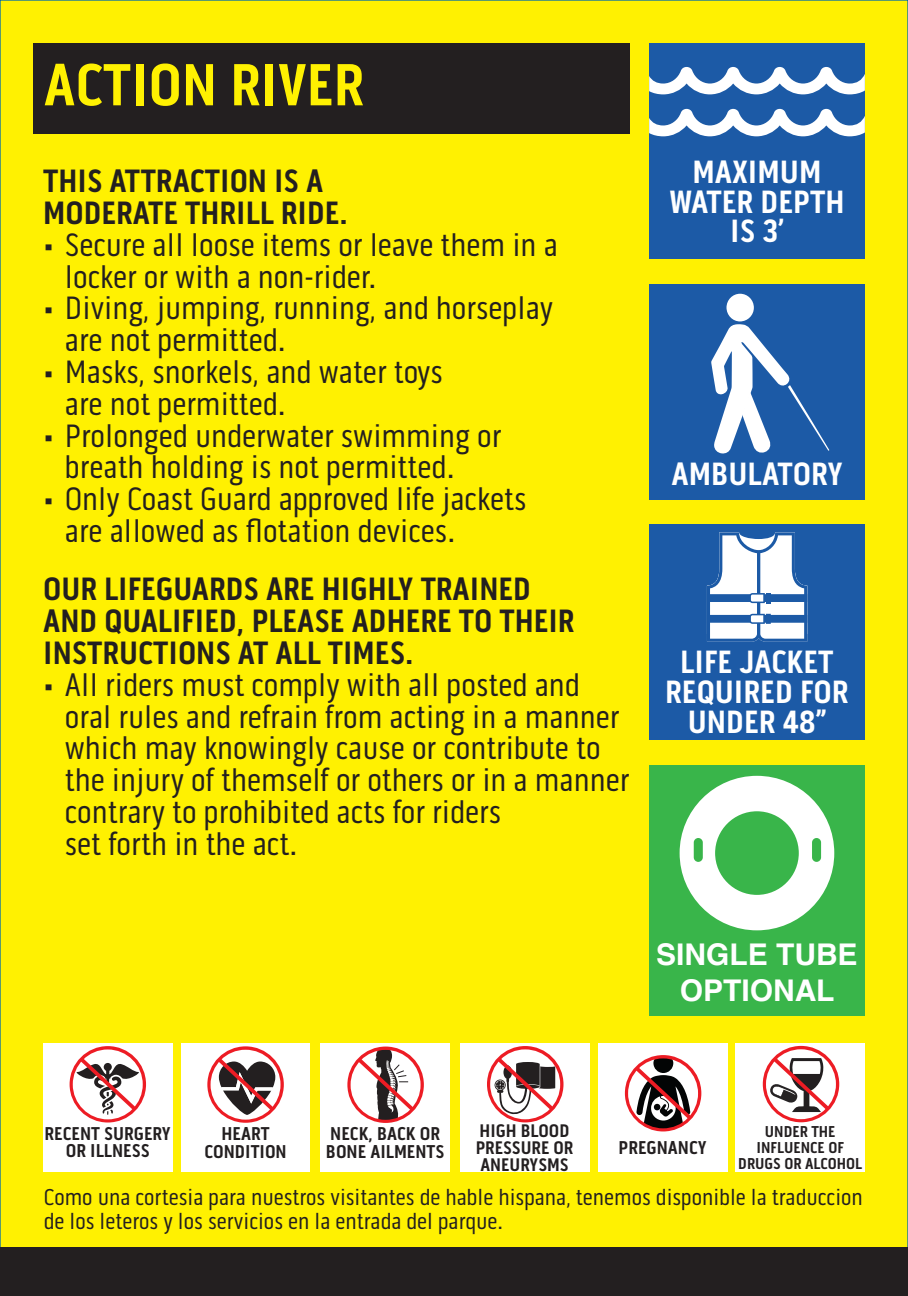
<style>
.page{position:relative;width:908px;height:1296px;background:#fff}
.page>*{position:absolute;margin:0;border:0;box-sizing:border-box;transform-origin:0 0}
.t1{font:700 60.6px "Pill Gothic 300 mg";color:#fff101}
.t2{font:33px "Pill Gothic 300 mg";color:#231f20}
.t3{font:700 33px/31.8px "Pill Gothic 300 mg";color:#231f20}
.t4{font:700 32.91px/29.9px "Pill Gothic 300 mg";color:#fff;text-align:center}
.t5{font:700 29.91px/35.9px "Helvetica";color:#fff;text-align:center}
.t6{font:23.4px/24.6px "Pill Gothic 300 mg";color:#231f20}
.t7{font:700 18.99px/17.9px "Pill Gothic 300 mg";color:#231f20;text-align:center}
.t8{font:700 18.63px/17px "Pill Gothic 300 mg";color:#231f20}
.t9{font:700 16.11px/16.1px "Pill Gothic 300 mg";color:#231f20;text-align:center}
</style>
<div class="page">
<div style="left:0;top:0;width:907px;height:1296px;background:#fff101"></div>
<div style="left:33px;top:43px;width:596px;height:91px;background:#231f20"></div>
<div style="left:0;top:1247px;width:907px;height:49px;background:#231f20"></div>
<div style="left:320px;top:1043px;width:129px;height:129px;background:#fff"></div>
<svg style="left:347px;top:1047px;width:76px;height:76px"></svg>
<div style="left:735px;top:1043px;width:129px;height:129px;background:#fff"></div>
<svg style="left:762px;top:1046px;width:77px;height:76px"></svg>
<div style="left:460px;top:1043px;width:129px;height:129px;background:#fff"></div>
<svg style="left:487px;top:1046px;width:76px;height:76px"></svg>
<div style="left:43px;top:1043px;width:129px;height:129px;background:#fff"></div>
<svg style="left:70px;top:1046px;width:76px;height:77px"></svg>
<div style="left:181px;top:1043px;width:129px;height:129px;background:#fff"></div>
<svg style="left:207px;top:1046px;width:77px;height:77px"></svg>
<div style="left:598px;top:1043px;width:129px;height:129px;background:#fff"></div>
<svg style="left:624px;top:1055px;width:77px;height:76px"></svg>
<div style="left:649px;top:43px;width:215px;height:216px;background:#1c5aa6"></div>
<svg style="left:649px;top:67px;width:215px;height:27px"></svg>
<svg style="left:649px;top:109px;width:215px;height:27px"></svg>
<div style="left:649px;top:284px;width:215px;height:215px;background:#1c5aa6"></div>
<div style="left:726px;top:294px;width:27px;height:28px;background:#fff;border-radius:50%"></div>
<svg style="left:711px;top:324px;width:118px;height:130px"></svg>
<div style="left:649px;top:525px;width:215px;height:215px;background:#1c5aa6"></div>
<svg style="left:706px;top:532px;width:101px;height:110px"></svg>
<div style="left:765px;top:593px;width:5px;height:10px;background:#1c5aa6"></div>
<div style="left:649px;top:765px;width:215px;height:250px;background:#39b54a"></div>
<svg style="left:679px;top:776px;width:155px;height:154px"></svg>
<p class="t1" style="left:44px;top:49px;width:322px">ACTION RIVER</p>
<p class="t3" style="left:43px;top:165px;width:281px">THIS ATTRACTION IS A</p>
<p class="t3" style="left:43px;top:197px;width:306px">MODERATE THRILL RIDE.</p>
<p class="t2" style="left:43px;top:225px;width:516px">• Secure all loose items or leave them in a</p>
<p class="t2" style="left:65px;top:257px;width:313px">locker or with a non-rider.</p>
<p class="t2" style="left:43px;top:289px;width:511px">• Diving, jumping, running, and horseplay</p>
<p class="t2" style="left:65px;top:321px;width:222px">are not permitted.</p>
<p class="t2" style="left:43px;top:353px;width:401px">• Masks, snorkels, and water toys</p>
<p class="t2" style="left:65px;top:384px;width:222px">are not permitted.</p>
<p class="t2" style="left:43px;top:416px;width:459px">• Prolonged underwater swimming or</p>
<p class="t2" style="left:65px;top:448px;width:391px">breath holding is not permitted.</p>
<p class="t2" style="left:43px;top:480px;width:484px">• Only Coast Guard approved life jackets</p>
<p class="t2" style="left:65px;top:512px;width:392px">are allowed as flotation devices.</p>
<p class="t3" style="left:43px;top:574px;width:532px">OUR LIFEGUARDS ARE HIGHLY TRAINED<br>AND QUALIFIED, PLEASE ADHERE TO THEIR<br>INSTRUCTIONS AT ALL TIMES.</p>
<p class="t2" style="left:43px;top:666px;width:538px">• All riders must comply with all posted and</p>
<p class="t2" style="left:65px;top:697px;width:555px">oral rules and refrain from acting in a manner</p>
<p class="t2" style="left:65px;top:729px;width:537px">which may knowingly cause or contribute to</p>
<p class="t2" style="left:65px;top:761px;width:566px">the injury of themself or others or in a manner</p>
<p class="t2" style="left:65px;top:793px;width:437px">contrary to prohibited acts for riders</p>
<p class="t2" style="left:65px;top:825px;width:234px">set forth in the act.</p>
<p class="t4" style="left:669px;top:157px;width:176px">MAXIMUM<br>WATER DEPTH<br>IS 3’</p>
<p class="t4" style="left:671px;top:459px;width:173px">AMBULATORY</p>
<p class="t4" style="left:665px;top:647px;width:185px">LIFE JACKET<br>REQUIRED FOR<br>UNDER 48”</p>
<p class="t5" style="left:656px;top:940px;width:203px">SINGLE TUBE<br>OPTIONAL</p>
<p class="t7" style="left:45px;top:1124px;width:128px">RECENT SURGERY<br>OR ILLNESS</p>
<p class="t7" style="left:204px;top:1125px;width:84px">HEART<br>CONDITION</p>
<p class="t8" style="left:475px;top:1122px;width:99px">HIGH BLOOD<br>PRESSURE OR<br>ANEURYSMS</p>
<p class="t7" style="left:326px;top:1125px;width:120px;text-align:left">NECK, BACK OR<br>BONE AILMENTS</p>
<p class="t9" style="left:738px;top:1123px;width:125px">UNDER THE<br>INFLUENCE OF<br>DRUGS OR ALCOHOL</p>
<p class="t7" style="left:618px;top:1139px;width:89px">PREGNANCY</p>
<p class="t6" style="left:44px;top:1184px;width:820px">Como una cortesia para nuestros visitantes de hable hispana, tenemos disponible la traduccion de los leteros y los servicios en la entrada del parque.</p>
</div>
